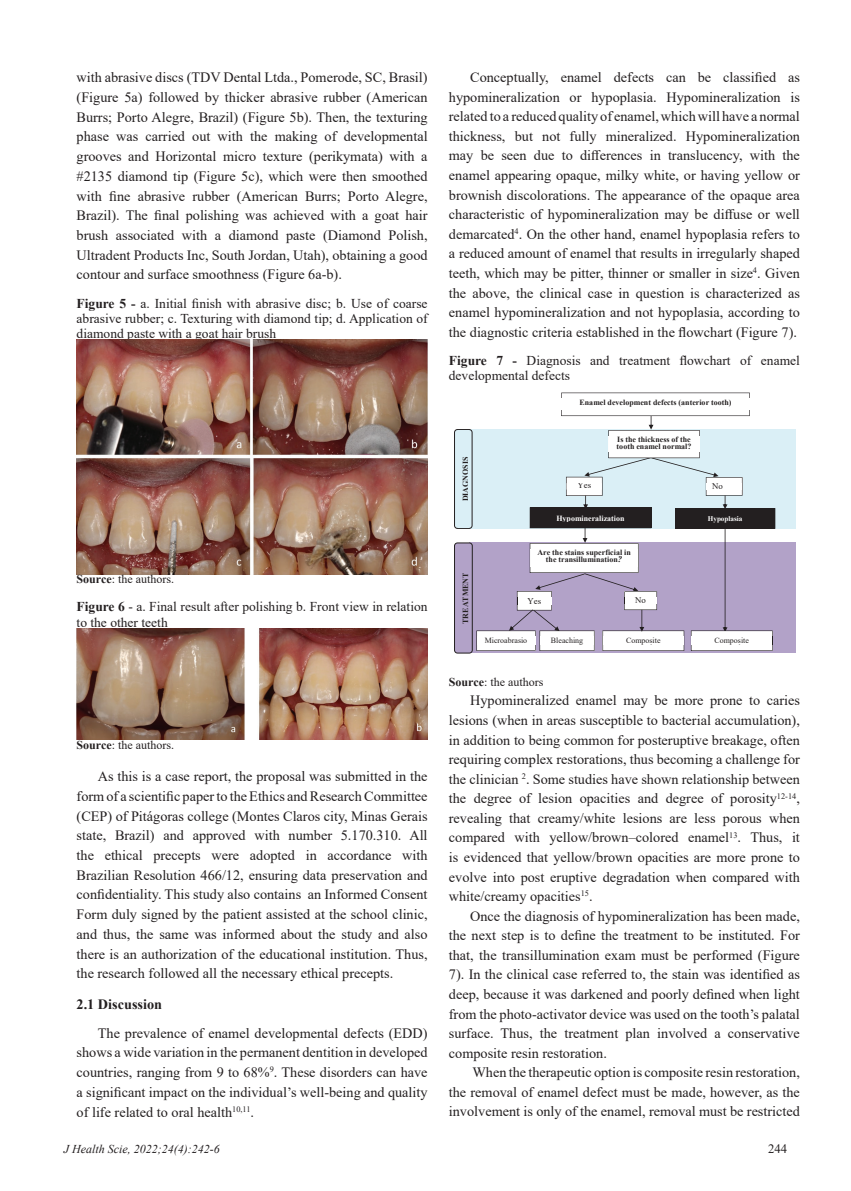
<style>
.page{position:relative;width:851px;height:1191px;background:#fff}
.page>*{position:absolute;margin:0;border:0;box-sizing:border-box;transform-origin:0 0}
.t1{font:14.25px/19.5px "Times New Roman";color:#231f20;text-align:justify}
.t2{font:700 14.25px "Times New Roman";color:#231f20}
.t3{font:13.5px/15.3px "Times New Roman";color:#231f20}
.t4{font:12.75px "Times New Roman";color:#231f20}
.t5{font:12px "Times New Roman";color:#231f20}
.t6{font:italic 12px "Times New Roman";color:#231f20}
.t7{font:8.85px "Times New Roman";letter-spacing:-.005em;color:#231f20}
.t8{font:700 7.95px/7.1px "Times New Roman";color:#231f20}
.t9{font:7.95px "Times New Roman";color:#231f20}
.t10{font:700 7.95px "Times New Roman";color:#fff}
.t11{font:700 7.2px "Times New Roman";color:#fff}
.s1{font-weight:700}
.s2{font-style:italic;font-size:8.85px}
</style>
<div class="page">
<img style="left:77px;top:340px;width:350px;height:234px">
<img style="left:77px;top:628px;width:350px;height:111px">
<div style="left:469px;top:543px;width:327px;height:110px;background:#b2a2c8"></div>
<div style="left:468px;top:429px;width:327px;height:100px;background:#daeff6"></div>
<div style="left:454px;top:429px;width:18px;height:99px;background:#daeff6;border-radius:3px"></div>
<div style="left:454px;top:429px;width:18px;height:100px;border:1px solid #231f20;border-radius:3px"></div>
<div style="left:454px;top:543px;width:18px;height:110px;background:#b2a2c8;border-radius:3px"></div>
<div style="left:454px;top:542px;width:18px;height:111px;border:1px solid #231f20;border-radius:3px"></div>
<svg style="left:476px;top:392px;width:299px;height:259px"></svg>
<p class="t1" style="left:77px;top:67px;width:352px">with abrasive discs (TDV Dental Ltda., Pomerode, SC, Brasil) (Figure 5a) followed by thicker abrasive rubber (American Burrs; Porto Alegre, Brazil) (Figure 5b). Then, the texturing phase was carried out with the making of developmental grooves and Horizontal micro texture (perikymata) with a #2135 diamond tip (Figure 5c), which were then smoothed with fine abrasive rubber (American Burrs; Porto Alegre, Brazil). The final polishing was achieved with a goat hair brush associated with a diamond paste (Diamond Polish, Ultradent Products Inc, South Jordan, Utah), obtaining a good contour and surface smoothness (Figure 6a-b).</p>
<p class="t3" style="left:77px;top:295px;width:352px;text-align:justify"><span class="s1">Figure 5 -</span> a. Initial finish with abrasive disc; b. Use of coarse abrasive rubber; c. Texturing with diamond tip; d. Application of diamond paste with a goat hair brush</p>
<p class="t5" style="left:77px;top:571px;width:99px"><span class="s1">Source</span>: the authors.</p>
<p class="t3" style="left:77px;top:598px;width:352px"><span class="s1">Figure 6</span> - a. Final result after polishing b. Front view in relation to the other teeth</p>
<p class="t5" style="left:77px;top:736px;width:99px"><span class="s1">Source</span>: the authors.</p>
<p class="t1" style="left:77px;top:766px;width:352px;text-indent:21px">As this is a case report, the proposal was submitted in the form of a scientific paper to the Ethics and Research Committee (CEP) of Pitágoras college (Montes Claros city, Minas Gerais state, Brazil) and approved with number 5.170.310. All the ethical precepts were adopted in accordance with Brazilian Resolution 466/12, ensuring data preservation and confidentiality. This study also contains an Informed Consent Form duly signed by the patient assisted at the school clinic, and thus, the same was informed about the study and also there is an authorization of the educational institution. Thus, the research followed all the necessary ethical precepts.</p>
<p class="t2" style="left:77px;top:994px;width:87px">2.1 Discussion</p>
<p class="t1" style="left:77px;top:1022px;width:352px;text-indent:21px">The prevalence of enamel developmental defects (EDD) shows a wide variation in the permanent dentition in developed countries, ranging from 9 to 68%<sup>9</sup>. These disorders can have a significant impact on the individual’s well-being and quality of life related to oral health<sup>10,11</sup>.</p>
<p class="t1" style="left:449px;top:67px;width:352px;text-indent:21px">Conceptually, enamel defects can be classified as hypomineralization or hypoplasia. Hypomineralization is related to a reduced quality of enamel, which will have a normal thickness, but not fully mineralized. Hypomineralization may be seen due to differences in translucency, with the enamel appearing opaque, milky white, or having yellow or brownish discolorations. The appearance of the opaque area characteristic of hypomineralization may be diffuse or well demarcated<sup>4</sup>. On the other hand, enamel hypoplasia refers to a reduced amount of enamel that results in irregularly shaped teeth, which may be pitter, thinner or smaller in size<sup>4</sup>. Given the above, the clinical case in question is characterized as enamel hypomineralization and not hypoplasia, according to the diagnostic criteria established in the flowchart (Figure 7).</p>
<p class="t3" style="left:449px;top:352px;width:352px"><span class="s1">Figure 7 -</span> Diagnosis and treatment flowchart of enamel developmental defects</p>
<p class="t8" style="left:579px;top:399px;width:153px">Enamel development defects (anterior tooth)</p>
<p class="t8" style="left:461px;top:501px;width:46px;rotate:-90deg">DIAGNOSIS</p>
<p class="t8" style="left:461px;top:624px;width:53px;rotate:-90deg">TREATMENT</p>
<p class="t8" style="left:616px;top:436px;width:76px">Is the thickness of the tooth enamel normal?</p>
<p class="t7" style="left:577px;top:479px;width:15px">Yes</p>
<p class="t7" style="left:712px;top:479px;width:12px">No</p>
<p class="t10" style="left:556px;top:512px;width:70px">Hypomineralization</p>
<p class="t11" style="left:707px;top:513px;width:36px">Hypoplasia</p>
<p class="t8" style="left:537px;top:549px;width:95px;text-align:center">Are the stains superficial in the transillumination<span class="s2">?</span></p>
<p class="t7" style="left:527px;top:594px;width:15px">Yes</p>
<p class="t7" style="left:635px;top:594px;width:12px">No</p>
<p class="t9" style="left:484px;top:634px;width:44px">Microabrasio</p>
<p class="t9" style="left:551px;top:634px;width:34px">Bleaching</p>
<p class="t9" style="left:626px;top:634px;width:36px">Composite</p>
<p class="t5" style="left:449px;top:673px;width:96px"><span class="s1">Source</span>: the authors</p>
<p class="t1" style="left:449px;top:690px;width:352px;text-indent:21px">Hypomineralized enamel may be more prone to caries lesions (when in areas susceptible to bacterial accumulation), in addition to being common for posteruptive breakage, often requiring complex restorations, thus becoming a challenge for the clinician <sup>2</sup>. Some studies have shown relationship between the degree of lesion opacities and degree of porosity<sup>12-14</sup>, revealing that creamy/white lesions are less porous when compared with yellow/brown–colored enamel<sup>13</sup>. Thus, it is evidenced that yellow/brown opacities are more prone to evolve into post eruptive degradation when compared with white/creamy opacities<sup>15</sup>.</p>
<p class="t1" style="left:449px;top:905px;width:352px;text-indent:21px">Once the diagnosis of hypomineralization has been made, the next step is to define the treatment to be instituted. For that, the transillumination exam must be performed (Figure 7). In the clinical case referred to, the stain was identified as deep, because it was darkened and poorly defined when light from the photo-activator device was used on the tooth’s palatal surface. Thus, the treatment plan involved a conservative composite resin restoration.</p>
<p class="t1" style="left:449px;top:1062px;width:352px;text-indent:24px">When the therapeutic option is composite resin restoration, the removal of enamel defect must be made, however, as the involvement is only of the enamel, removal must be restricted</p>
<p class="t9" style="left:714px;top:634px;width:36px">Composite</p>
<p class="t6" style="left:64px;top:1140px;width:157px">J Health Scie, 2022;24(4):242-6</p>
<p class="t4" style="left:767px;top:1139px;width:21px">244</p>
</div>
